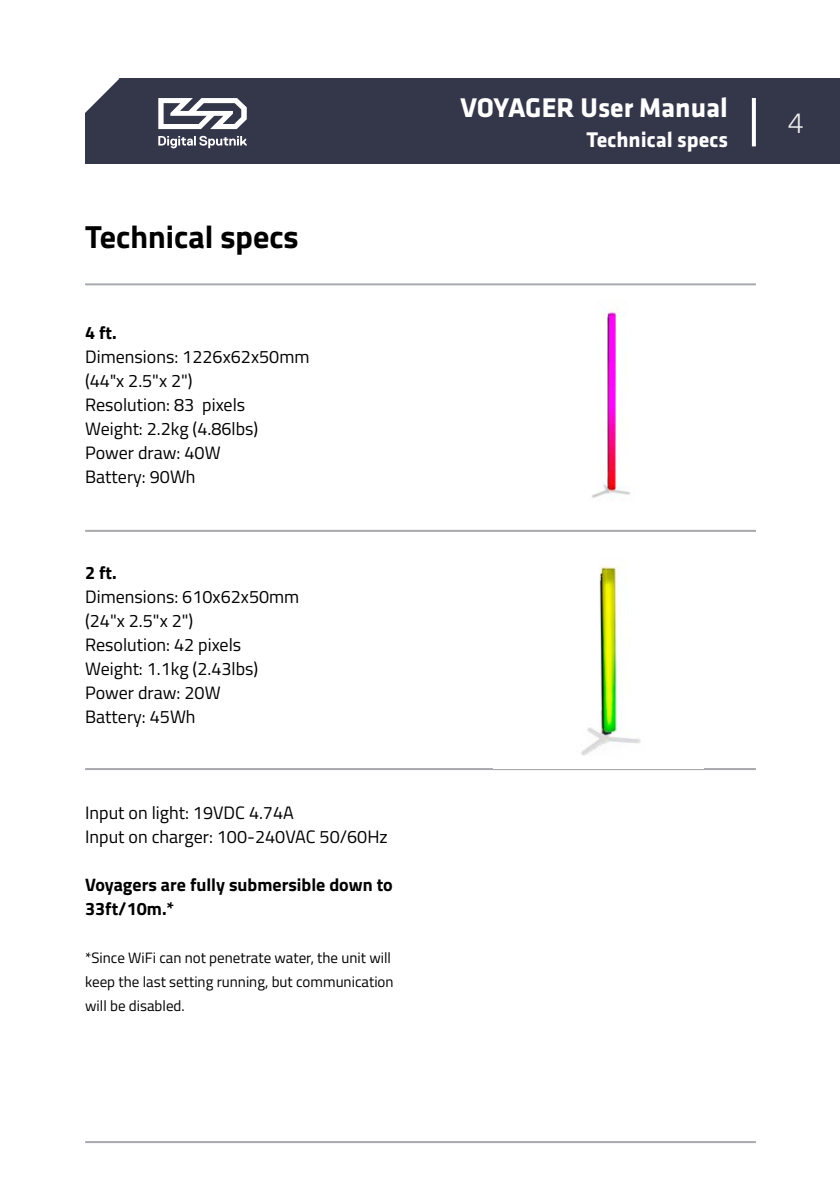
<style>
.page{position:relative;width:840px;height:1191px;background:#fff}
.page>*{position:absolute;margin:0;border:0;box-sizing:border-box;transform-origin:0 0}
.t1{font:700 32px "Titillium Web";color:#000}
.t2{font:300 30px "Klavika";color:#ededee}
.t3{font:700 28px "Klavika";color:#fff}
.t4{font:700 22px "Klavika";color:#fff}
.t5{font:18px/24px "Titillium Web";color:#000}
.t6{font:700 18px/24px "Titillium Web";color:#000}
.t7{font:15px/24px "Titillium Web";color:#000}
.s1{font-family:"Myriad Pro"}
</style>
<div class="page">
<div style="left:85px;top:79px;width:754px;height:85px;background:#34374a"></div>
<svg style="left:158px;top:136px;width:89px;height:12px"></svg>
<svg style="left:158px;top:98px;width:88px;height:31px"></svg>
<svg style="left:751px;top:98px;width:4px;height:48px"></svg>
<svg style="left:85px;top:78px;width:34px;height:35px"></svg>
<hr style="left:85px;top:1141px;width:670px;height:2px;background:#a7a9ac">
<hr style="left:85px;top:283px;width:670px;height:2px;background:#a7a9ac">
<hr style="left:85px;top:530px;width:670px;height:2px;background:#a7a9ac">
<hr style="left:85px;top:768px;width:670px;height:2px;background:#a7a9ac">
<img style="left:591px;top:301px;width:40px;height:197px">
<img style="left:581px;top:566px;width:60px;height:190px">
<h1 class="t1" style="left:85px;top:212px;width:215px">Technical specs</h1>
<p class="t6" style="left:85px;top:320px;width:33px">4 ft.</p>
<p class="t5" style="left:85px;top:344px;width:226px">Dimensions: 1226x62x50mm (44<span class="s1">"</span>x 2.5"x 2")<br>Resolution: 83 pixels<br>Weight: 2.2kg (4.86lbs)<br>Power draw: 40W<br>Battery: 90Wh</p>
<p class="t6" style="left:85px;top:560px;width:33px">2 ft.</p>
<p class="t5" style="left:85px;top:584px;width:216px">Dimensions: 610x62x50mm (24"x 2.5"x 2")<br>Resolution: 42 pixels<br>Weight: 1.1kg (2.43lbs)<br>Power draw: 20W<br>Battery: 45Wh</p>
<p class="t5" style="left:85px;top:800px;width:304px">Input on light: 19VDC 4.74A<br>Input on charger: 100-240VAC 50/60Hz</p>
<p class="t6" style="left:85px;top:872px;width:309px">Voyagers are fully submersible down to<br>33ft/10m.*</p>
<p class="t7" style="left:85px;top:945px;width:310px">*Since WiFi can not penetrate water, the unit will keep the last setting running, but communication will be disabled.</p>
<h3 class="t3" style="left:460px;top:92px;width:269px">VOYAGER User Manual</h3>
<p class="t4" style="left:586px;top:128px;width:143px">Technical specs</p>
<h2 class="t2" style="left:787px;top:107px;width:18px">4</h2>
</div>
